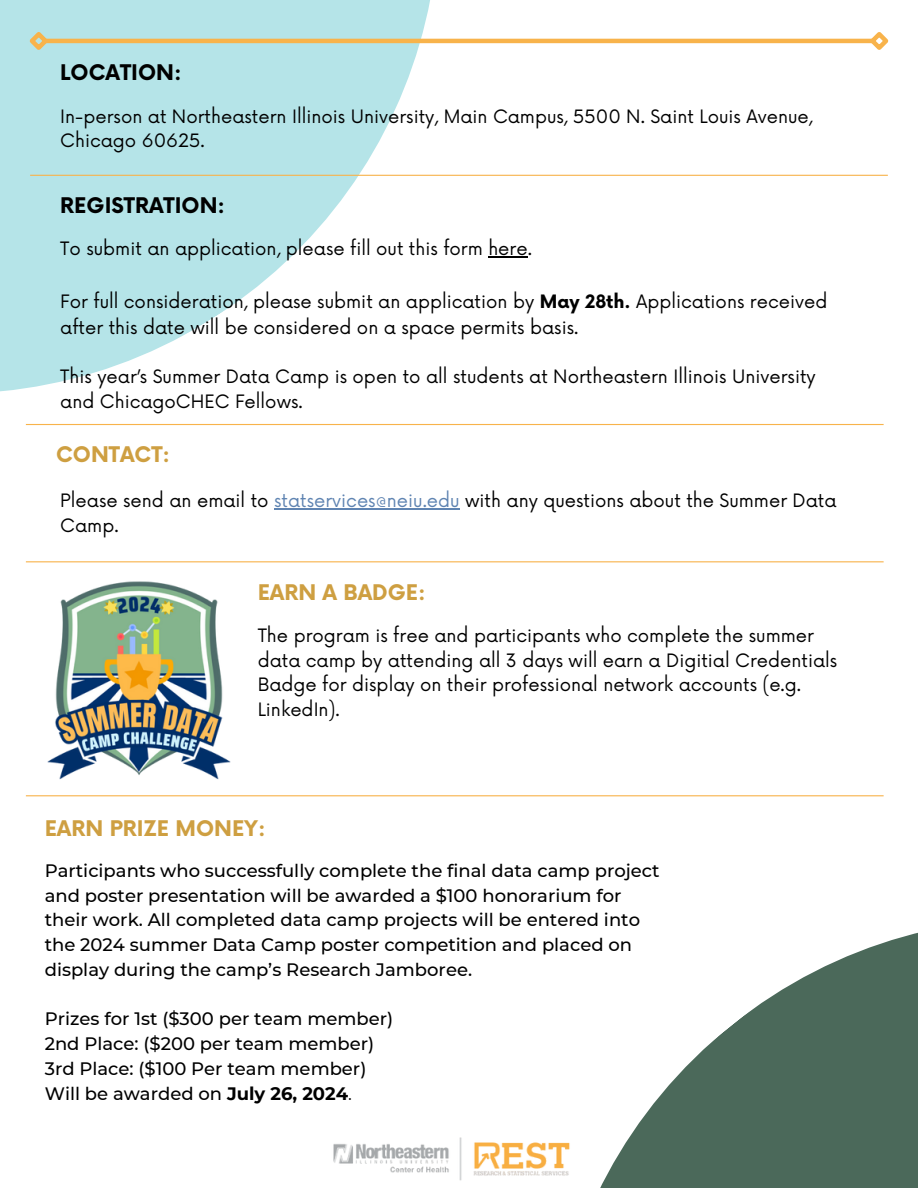
<style>
.page{position:relative;width:918px;height:1188px;background:#fff}
.page>*{position:absolute;margin:0;border:0;box-sizing:border-box;transform-origin:0 0}
.t1{font:700 21px "Now";color:#ce9f41}
.t2{font:700 21px "Now";color:#000}
.t3{font:18px/24.8px "Now";color:#000}
.t4{font:500 18px/24.8px "Montserrat";color:#000}
.s1{font-weight:700}
.s2{color:#5f84b2}
.s3{font-weight:400}
</style>
<div class="page">
<svg style="left:0;top:0;width:508px;height:426px;fill:#b5e4e8"></svg>
<hr style="left:26px;top:795px;width:858px;height:1px;background:#f8b34b">
<svg style="left:600px;top:932px;width:318px;height:256px;fill:#4b695a"></svg>
<img style="left:333px;top:1137px;width:237px;height:44px">
<hr style="left:44px;top:39px;width:830px;height:4px;background:#f8b34b">
<svg style="left:26px;top:28px;width:26px;height:26px"></svg>
<svg style="left:866px;top:32px;width:23px;height:18px"></svg>
<hr style="left:30px;top:175px;width:858px;height:1px;background:#f8b34b">
<hr style="left:26px;top:424px;width:858px;height:1px;background:#f8b34b">
<hr style="left:26px;top:561px;width:858px;height:1px;background:#f8b34b">
<hr style="left:488px;top:256px;width:40px;height:2px;background:#000">
<hr style="left:274px;top:508px;width:186px;height:1px;background:#5f84b2">
<img style="left:47px;top:581px;width:184px;height:199px">
<h1 class="t2" style="left:60px;top:61px;width:123px">LOCATION:</h1>
<h1 class="t3" style="left:60px;top:105px;width:754px">In-person at Northeastern Illinois University, Main Campus, 5500 N. Saint Louis Avenue,<br>Chicago 60625.</h1>
<p class="t2" style="left:60px;top:194px;width:166px">REGISTRATION:</p>
<p class="t3" style="left:60px;top:237px;width:473px">To submit an application, please fill out this form here.</p>
<p class="t3" style="left:60px;top:289px;width:769px;line-height:25.8px">For full consideration, please submit an application by <span class="s1">May 28th.</span> Applications received after this date will be considered on a space permits basis.</p>
<p class="t3" style="left:60px;top:365px;width:757px">This year’s Summer Data Camp is open to all students at Northeastern Illinois University and ChicagoCHEC Fellows.</p>
<p class="t1" style="left:56px;top:443px;width:116px">CONTACT:</p>
<p class="t3" style="left:60px;top:489px;width:778px">Please send an email to <span class="s2">statservices@neiu.edu</span> with any questions about the Summer Data<br>Camp.</p>
<h1 class="t1" style="left:258px;top:581px;width:170px">EARN A BADGE:</h1>
<p class="t3" style="left:258px;top:624px;width:581px">The program is free and participants who complete the summer data camp by attending all 3 days will earn a Digitial Credentials Badge for display on their professional network accounts (e.g.<br>LinkedIn).</p>
<h1 class="t1" style="left:45px;top:817px;width:222px">EARN PRIZE MONEY:</h1>
<h2 class="t4" style="left:45px;top:858px;width:616px">Participants who successfully complete the final data camp project and poster presentation will be awarded a $100 honorarium for their work. All completed data camp projects will be entered into the 2024 summer Data Camp poster competition and placed on display during the camp’s Research Jamboree.</h2>
<p class="t4" style="left:45px;top:1007px;width:350px">Prizes for 1st ($300 per team member)</p>
<p class="t4" style="left:45px;top:1031px;width:331px">2nd Place: ($200 per team member)</p>
<p class="t4" style="left:45px;top:1056px;width:323px">3rd Place: ($100 Per team member)</p>
<p class="t4" style="left:45px;top:1081px;width:309px">Will be awarded on <span class="s1">July 26, 2024</span><span class="s3">.</span></p>
</div>
